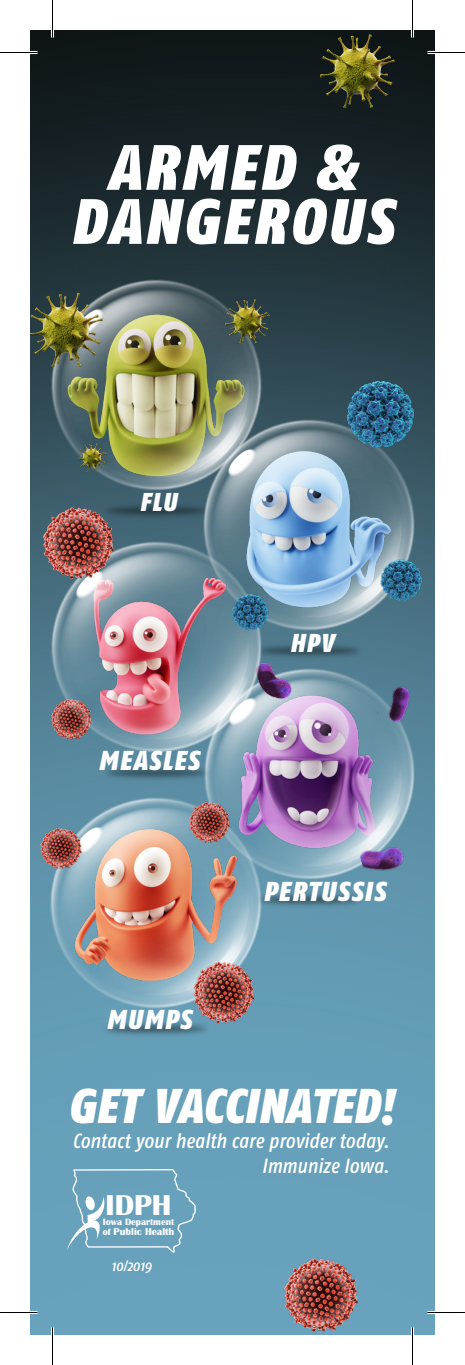
<style>
.page{position:relative;width:465px;height:1365px;background:#fff}
.page>*{position:absolute;margin:0;border:0;box-sizing:border-box;transform-origin:0 0}
.t1{font:italic 900 64px/54px "Fago Co";letter-spacing:.05em;color:#fff;text-align:center}
.t2{font:italic 900 48.75px "Fago Co";letter-spacing:.01em;color:#fff}
.t3{font:700 29.75px "Britannic";color:#fff}
.t4{font:italic 900 27.25px "Fago Co";letter-spacing:.06em;color:#fff}
.t5{font:italic 900 25.75px "Fago Co";letter-spacing:.055em;color:#fff}
.t6{font:italic 500 20.5px/24.5px "Fago Co";letter-spacing:.005em;color:#fff;text-align:right}
.t7{font:italic 500 15px "Fago Co";color:#fff}
.t8{font:700 10.25px "Britannic";color:#fff}
.t9{font:700 9.5px "Britannic";color:#fff}
.s1{font-style:inherit}
.s2{font-size:9.5px}
</style>
<div class="page">
<img style="left:30px;top:30px;width:405px;height:1305px">
<img style="left:44px;top:272px;width:220px;height:254px">
<img style="left:30px;top:284px;width:80px;height:88px">
<img style="left:222px;top:295px;width:52px;height:52px">
<img style="left:76px;top:440px;width:33px;height:33px">
<img style="left:196px;top:411px;width:221px;height:250px">
<img style="left:378px;top:556px;width:47px;height:47px">
<img style="left:341px;top:375px;width:78px;height:77px">
<img style="left:44px;top:790px;width:220px;height:253px">
<img style="left:190px;top:960px;width:65px;height:64px">
<img style="left:40px;top:827px;width:42px;height:43px">
<img style="left:197px;top:661px;width:220px;height:254px">
<img style="left:264px;top:660px;width:27px;height:38px">
<img style="left:358px;top:837px;width:52px;height:45px">
<img style="left:377px;top:680px;width:39px;height:45px">
<img style="left:187px;top:801px;width:44px;height:43px">
<svg style="left:67px;top:1169px;width:129px;height:84px;background:#73a8c0"></svg>
<img style="left:313px;top:30px;width:88px;height:84px">
<img style="left:281px;top:1255px;width:79px;height:79px">
<img style="left:44px;top:533px;width:220px;height:254px">
<img style="left:229px;top:591px;width:41px;height:41px">
<img style="left:40px;top:505px;width:75px;height:75px">
<hr style="left:0;top:51px;width:38px;height:3px;background:#fff">
<hr style="left:428px;top:51px;width:37px;height:3px;background:#fff">
<hr style="left:0;top:1311px;width:38px;height:3px;background:#fff">
<hr style="left:428px;top:1311px;width:37px;height:3px;background:#fff">
<hr style="left:51px;top:0;width:3px;height:38px;background:#fff">
<hr style="left:51px;top:1328px;width:3px;height:37px;background:#fff">
<hr style="left:411px;top:0;width:3px;height:38px;background:#fff">
<hr style="left:411px;top:1328px;width:3px;height:37px;background:#fff">
<hr style="left:0;top:52px;width:38px;height:1px;background:#000">
<hr style="left:428px;top:52px;width:37px;height:1px;background:#000">
<hr style="left:0;top:1312px;width:38px;height:1px;background:#000">
<hr style="left:428px;top:1312px;width:37px;height:1px;background:#000">
<hr style="left:52px;top:0;width:1px;height:38px;background:#000">
<hr style="left:52px;top:1328px;width:1px;height:37px;background:#000">
<hr style="left:412px;top:0;width:1px;height:38px;background:#000">
<hr style="left:412px;top:1328px;width:1px;height:37px;background:#000">
<h1 class="t1" style="left:71px;top:139px;width:324px">ARMED <span class="s1">&amp;<br></span>DANGEROUS</h1>
<p class="t5" style="left:140px;top:486px;width:38px">FLU</p>
<h3 class="t4" style="left:99px;top:744px;width:102px">MEASLES</h3>
<h3 class="t4" style="left:107px;top:1003px;width:86px">MUMPS</h3>
<p class="t5" style="left:290px;top:627px;width:45px">HPV</p>
<h3 class="t4" style="left:263px;top:875px;width:124px">PERTUSSIS</h3>
<h2 class="t2" style="left:68px;top:1076px;width:327px">GET VACCINATED!</h2>
<p class="t6" style="left:72px;top:1129px;width:318px">Contact your health care provider today.<br>Immunize Iowa.</p>
<h3 class="t3" style="left:106px;top:1189px;width:67px">IDPH</h3>
<p class="t9" style="left:103px;top:1217px;width:73px">Iowa Department</p>
<p class="t8" style="left:103px;top:1226px;width:73px"><span class="s2">of</span> Public Health</p>
<p class="t7" style="left:112px;top:1257px;width:41px">10/2019</p>
</div>
